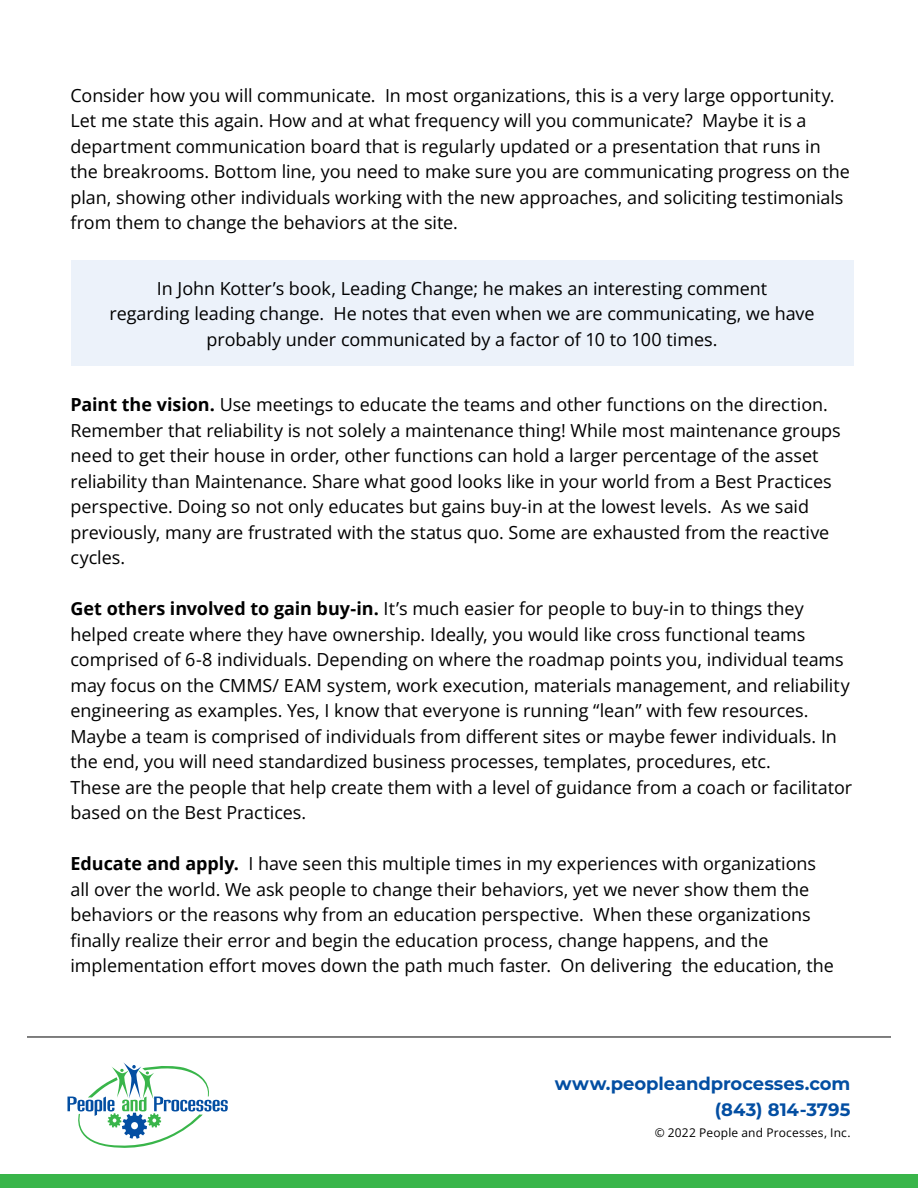
<style>
.page{position:relative;width:918px;height:1188px;background:#fff}
.page>*{position:absolute;margin:0;border:0;box-sizing:border-box;transform-origin:0 0}
.t1{font:18px/25.5px "Open Sans";letter-spacing:-.005em;color:#000}
.t2{font:700 18px/25.5px "Montserrat";color:#034ea2;text-align:right}
.t3{font:12px "Open Sans";letter-spacing:.015em;color:#000}
.s1{font-weight:700}
</style>
<div class="page">
<div style="left:71px;top:261px;width:783px;height:105px;background:#ecf2fa"></div>
<hr style="left:27px;top:1037px;width:864px;height:1px;background:#000">
<div style="left:0;top:1174px;width:918px;height:14px;background:#39b54a"></div>
<svg style="left:67px;top:1062px;width:161px;height:86px"></svg>
<p class="t1" style="left:71px;top:82px;width:781px">Consider how you will communicate. In most organizations, this is a very large opportunity.<br>Let me state this again. How and at what frequency will you communicate? Maybe it is a department communication board that is regularly updated or a presentation that runs in the breakrooms. Bottom line, you need to make sure you are communicating progress on the plan, showing other individuals working with the new approaches, and soliciting testimonials from them to change the behaviors at the site.</p>
<p class="t1" style="left:110px;top:275px;width:707px;text-align:center">In John Kotter’s book, Leading Change; he makes an interesting comment<br>regarding leading change. He notes that even when we are communicating, we have probably under communicated by a factor of 10 to 100 times.</p>
<p class="t1" style="left:71px;top:391px;width:772px"><span class="s1">Paint the vision.</span> Use meetings to educate the teams and other functions on the direction.<br>Remember that reliability is not solely a maintenance thing! While most maintenance groups need to get their house in order, other functions can hold a larger percentage of the asset reliability than Maintenance. Share what good looks like in your world from a Best Practices perspective. Doing so not only educates but gains buy-in at the lowest levels. As we said previously, many are frustrated with the status quo. Some are exhausted from the reactive cycles.</p>
<p class="t1" style="left:71px;top:595px;width:783px"><span class="s1">Get others involved to gain buy-in.</span> It’s much easier for people to buy-in to things they helped create where they have ownership. Ideally, you would like cross functional teams comprised of 6-8 individuals. Depending on where the roadmap points you, individual teams may focus on the CMMS/ EAM system, work execution, materials management, and reliability engineering as examples. Yes, I know that everyone is running “lean” with few resources.<br>Maybe a team is comprised of individuals from different sites or maybe fewer individuals. In the end, you will need standardized business processes, templates, procedures, etc.<br>These are the people that help create them with a level of guidance from a coach or facilitator based on the Best Practices.</p>
<p class="t1" style="left:71px;top:850px;width:765px"><span class="s1">Educate and apply.</span> I have seen this multiple times in my experiences with organizations all over the world. We ask people to change their behaviors, yet we never show them the behaviors or the reasons why from an education perspective. When these organizations finally realize their error and begin the education process, change happens, and the implementation effort moves down the path much faster. On delivering the education, the</p>
<p class="t2" style="left:555px;top:1070px;width:297px">www.peopleandprocesses.com (843) 814-3795</p>
<p class="t3" style="left:655px;top:1124px;width:197px">© 2022 People and Processes, Inc.</p>
</div>
